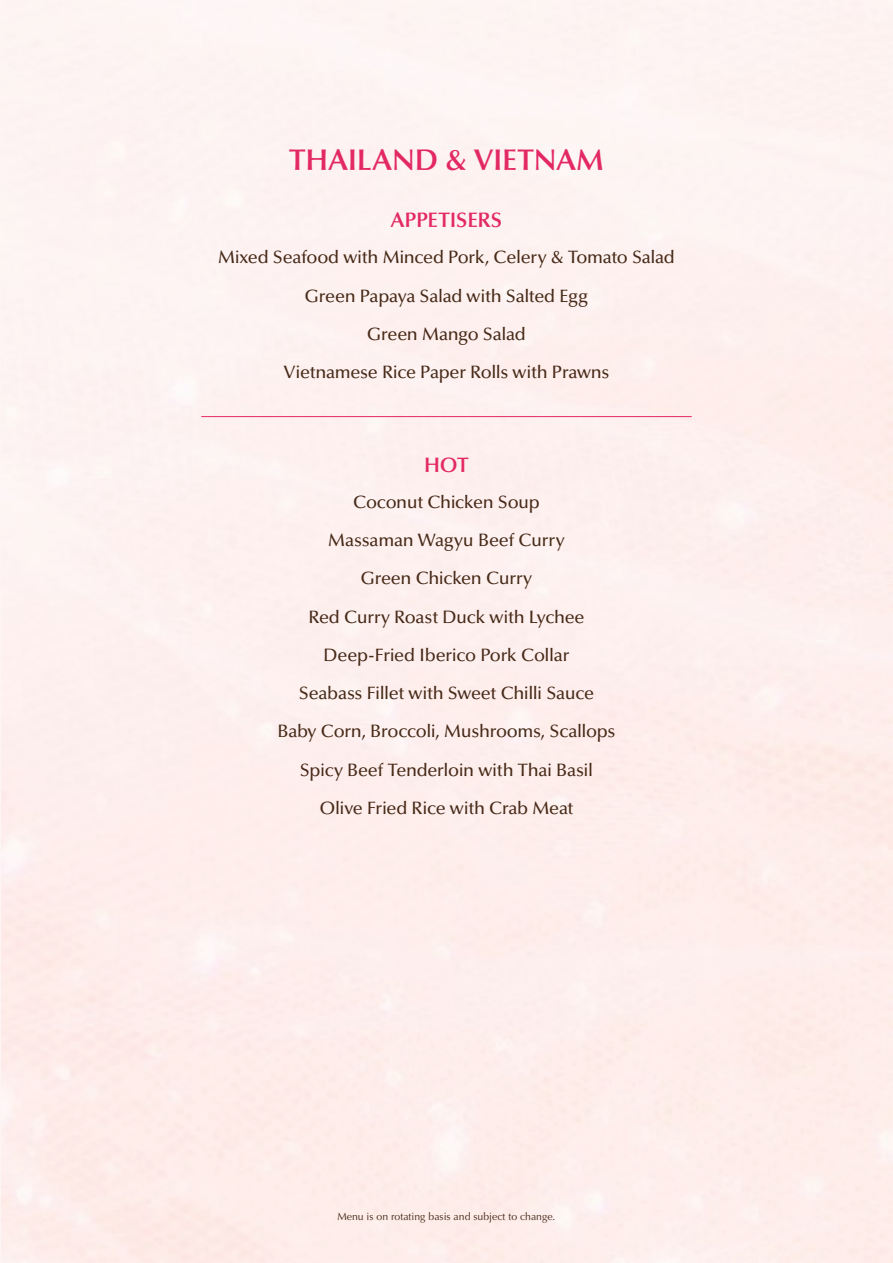
<style>
.page{position:relative;width:893px;height:1263px;background:#fff}
.page>*{position:absolute;margin:0;border:0;box-sizing:border-box;transform-origin:0 0}
.t1{font:600 30px "Optima LT Pro";color:#e32965}
.t2{font:600 21px "Optima LT Pro";letter-spacing:-.01em;color:#e32965}
.t3{font:500 18px/38.2px "Optima LT Pro";letter-spacing:-.02em;color:#472a18;text-align:center}
.t4{font:10.5px "Optima LT Pro";color:#472a18}
</style>
<div class="page">
<hr style="left:201px;top:416px;width:491px;height:1px;background:#e32965">
<h1 class="t1" style="left:289px;top:140px;width:316px">THAILAND &amp; VIETNAM</h1>
<p class="t2" style="left:391px;top:207px;width:113px">APPETISERS</p>
<p class="t3" style="left:218px;top:238px;width:458px">Mixed Seafood with Minced Pork, Celery &amp; Tomato Salad Green Papaya Salad with Salted Egg<br>Green Mango Salad<br>Vietnamese Rice Paper Rolls with Prawns</p>
<p class="t2" style="left:424px;top:452px;width:46px">HOT</p>
<p class="t3" style="left:277px;top:483px;width:340px">Coconut Chicken Soup<br>Massaman Wagyu Beef Curry<br>Green Chicken Curry<br>Red Curry Roast Duck with Lychee<br>Deep-Fried Iberico Pork Collar<br>Seabass Fillet with Sweet Chilli Sauce<br>Baby Corn, Broccoli, Mushrooms, Scallops<br>Spicy Beef Tenderloin with Thai Basil<br>Olive Fried Rice with Crab Meat</p>
<p class="t4" style="left:337px;top:1210px;width:220px">Menu is on rotating basis and subject to change.</p>
</div>
